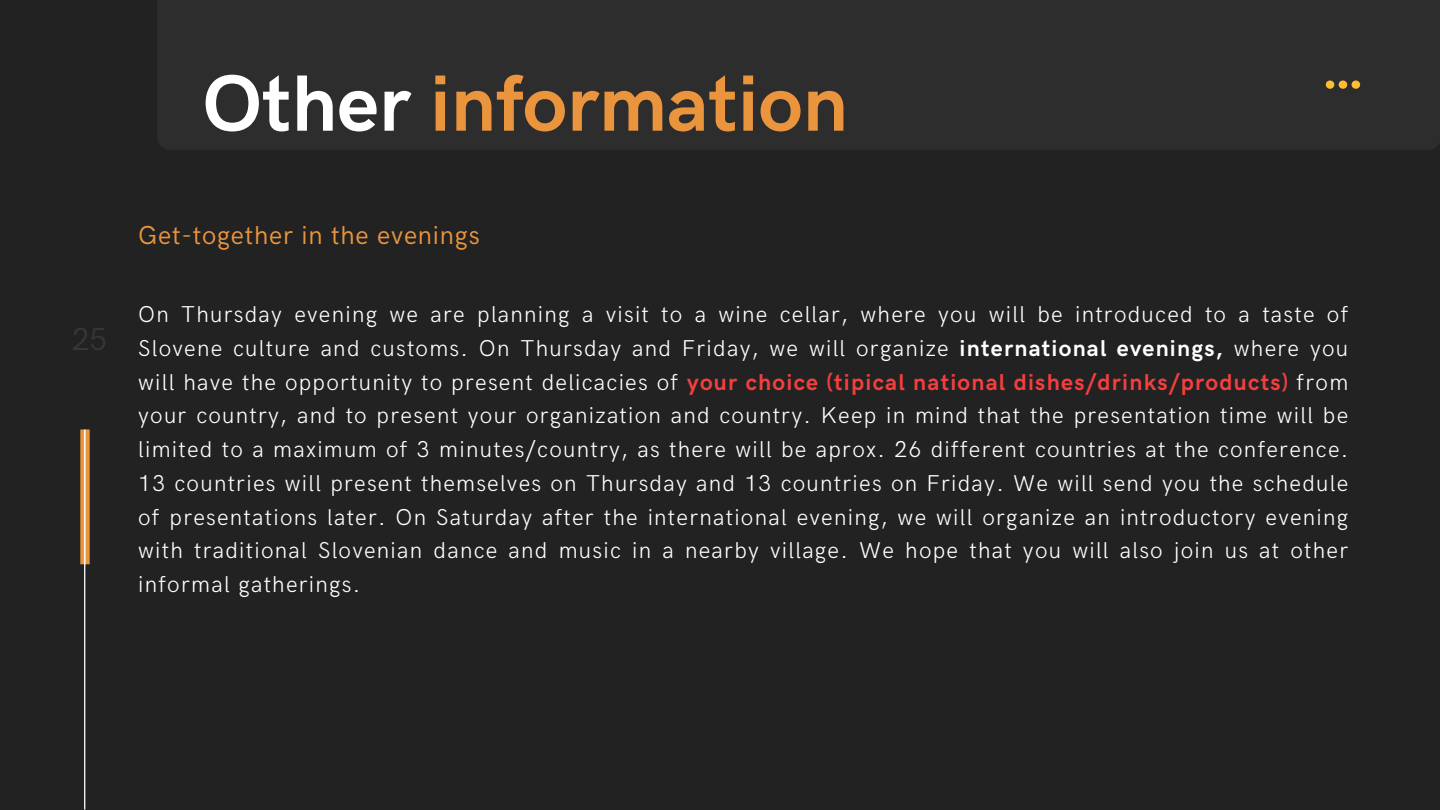
<style>
.page{position:relative;width:1440px;height:810px;background:#222}
.page>*{position:absolute;margin:0;border:0;box-sizing:border-box;transform-origin:0 0}
.t1{font:700 80px "HK Grotesk";color:#ea953d}
.t2{font:26px "HK Grotesk";letter-spacing:.03em;color:#ea953d}
.t3{font:300 23px/33.8px "HK Grotesk";letter-spacing:.055em;color:#fff;text-align:justify}
.s1{color:#fff}
.s2{font-weight:700}
.s3{font-weight:700;color:#f53e3e}
</style>
<div class="page">
<img style="left:80px;top:429px;width:10px;height:381px">
<div style="left:158px;top:0;width:1282px;height:149px;background:#2d2d2d"></div>
<p class="t1" style="left:202px;top:59px;width:647px"><span class="s1">Other</span> information</p>
<h1 class="t2" style="left:138px;top:221px;width:343px">Get-together in the evenings</h1>
<p class="t3" style="left:138px;top:298px;width:1212px">On Thursday evening we are planning a visit to a wine cellar, where you will be introduced to a taste of Slovene culture and customs. On Thursday and Friday, we will organize <span class="s2">international evenings,</span> where you will have the opportunity to present delicacies of <span class="s3">your choice (tipical national dishes/drinks/products)</span> from your country, and to present your organization and country. Keep in mind that the presentation time will be limited to a maximum of 3 minutes/country, as there will be aprox. 26 different countries at the conference.<br>13 countries will present themselves on Thursday and 13 countries on Friday. We will send you the schedule of presentations later. On Saturday after the international evening, we will organize an introductory evening with traditional Slovenian dance and music in a nearby village. We hope that you will also join us at other informal gatherings.</p>
</div>
